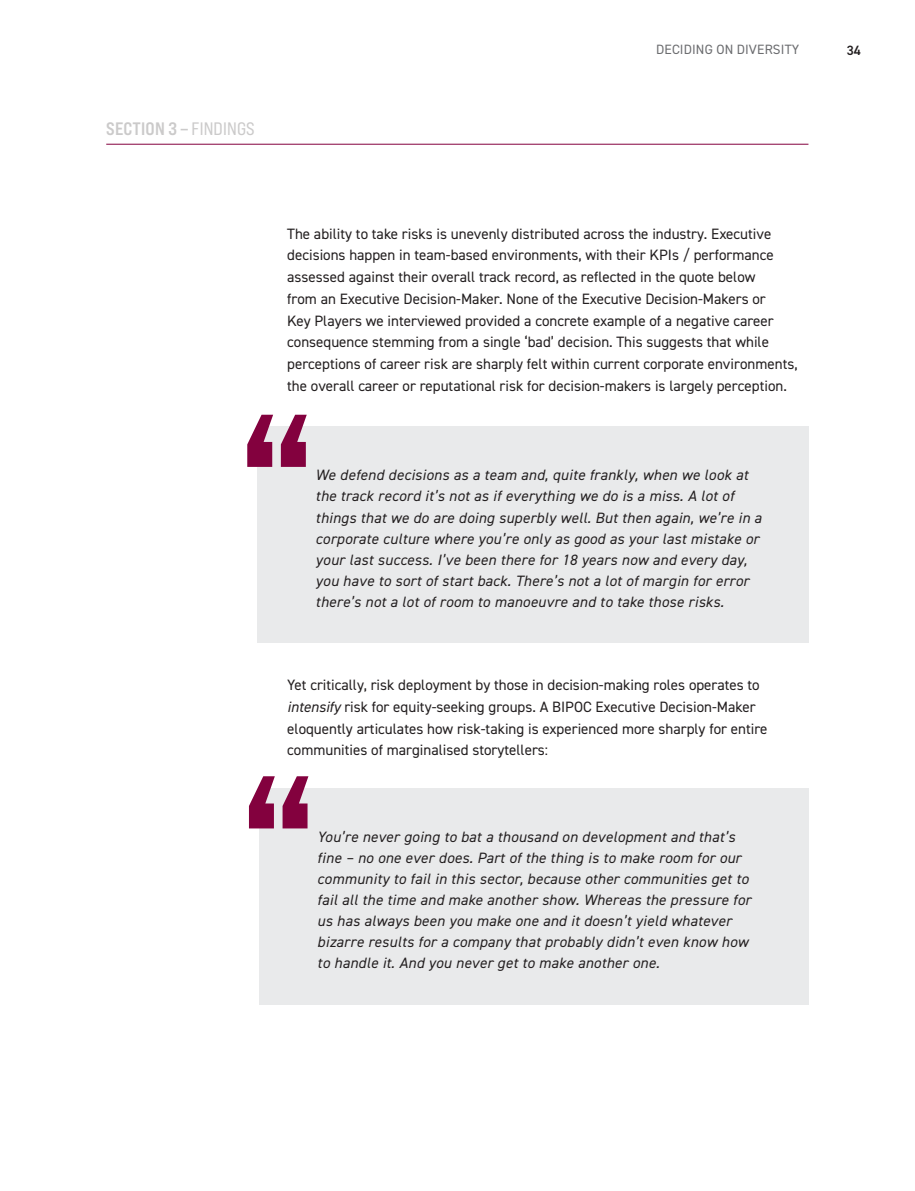
<style>
.page{position:relative;width:915px;height:1191px;background:#fff}
.page>*{position:absolute;margin:0;border:0;box-sizing:border-box;transform-origin:0 0}
.page_head{font:18px "Bebas Neue Pro Exp Bd";letter-spacing:.01em;color:#cbcaca}
.body_text{font:15px/21.8px "DIN2014";color:#231f20}
.interview_text{font:italic 15px/21px "DIN2014";letter-spacing:.02em;color:#231f20}
.t1{font:13.5px "DIN2014";letter-spacing:.01em;color:#6c6d70}
.t2{font:600 13.5px "DIN2014";color:#231f20}
.s1{font-family:"Bebas Neue Pro Exp Rg"}
.s2{font-style:italic}
</style>
<div class="page">
<div style="left:257px;top:426px;width:551px;height:217px;background:#e9eaeb"></div>
<svg style="left:247px;top:415px;width:59px;height:52px"></svg>
<hr style="left:106px;top:144px;width:702px;height:1px;background:#83013e">
<div style="left:259px;top:788px;width:549px;height:216px;background:#e9eaeb"></div>
<svg style="left:249px;top:776px;width:59px;height:52px"></svg>
<p class="page_head" style="left:106px;top:118px;width:150px">SECTION 3 – <span class="s1">FINDINGS</span></p>
<p class="t1" style="left:656px;top:41px;width:144px">DECIDING ON DIVERSITY</p>
<p class="t2" style="left:846px;top:41px;width:16px">34</p>
<p class="body_text" style="left:287px;top:222px;width:511px">The ability to take risks is unevenly distributed across the industry. Executive decisions happen in team-based environments, with their KPIs / performance assessed against their overall track record, as reflected in the quote below<br>from an Executive Decision-Maker. None of the Executive Decision-Makers or<br>Key Players we interviewed provided a concrete example of a negative career consequence stemming from a single ‘bad’ decision. This suggests that while perceptions of career risk are sharply felt within current corporate environments, the overall career or reputational risk for decision-makers is largely perception.</p>
<p class="interview_text" style="left:315px;top:464px;width:447px">We defend decisions as a team and, quite frankly, when we look at the track record it’s not as if everything we do is a miss. A lot of things that we do are doing superbly well. But then again, we’re in a corporate culture where you’re only as good as your last mistake or your last success. I’ve been there for 18 years now and every day, you have to sort of start back. There’s not a lot of margin for error there’s not a lot of room to manoeuvre and to take those risks.</p>
<p class="body_text" style="left:287px;top:674px;width:481px">Yet critically, risk deployment by those in decision-making roles operates to <span class="s2">intensify</span> risk for equity-seeking groups. A BIPOC Executive Decision-Maker eloquently articulates how risk-taking is experienced more sharply for entire communities of marginalised storytellers:</p>
<p class="interview_text" style="left:317px;top:826px;width:435px">You’re never going to bat a thousand on development and that’s fine – no one ever does. Part of the thing is to make room for our community to fail in this sector, because other communities get to fail all the time and make another show. Whereas the pressure for us has always been you make one and it doesn’t yield whatever bizarre results for a company that probably didn’t even know how to handle it. And you never get to make another one.</p>
</div>
